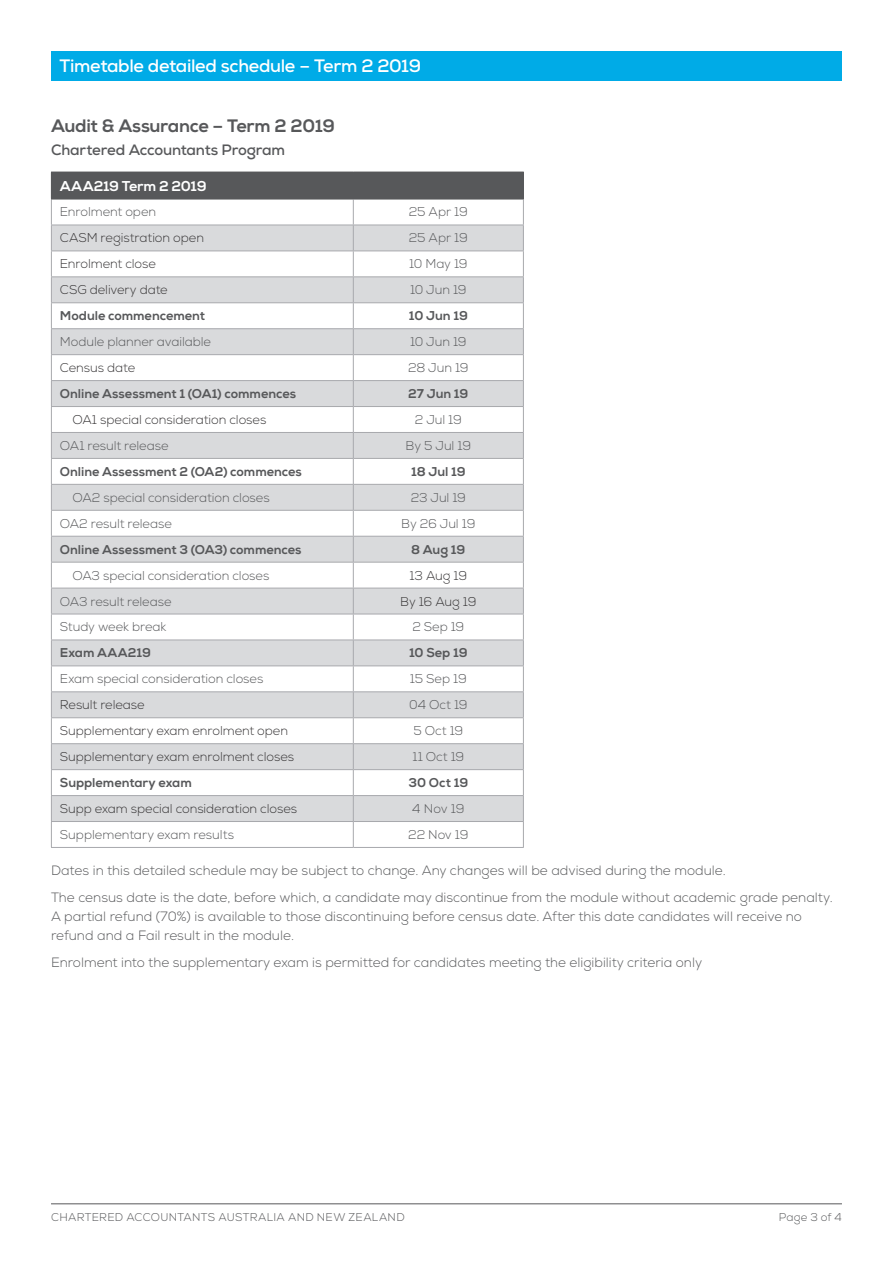
<style>
.page{position:relative;width:893px;height:1263px;background:#fff}
.page>*{position:absolute;margin:0;border:0;box-sizing:border-box;transform-origin:0 0}
.t1{font:700 18px "Nexa";letter-spacing:-.02em;color:#fff}
._01a_H1_Indent_1{font:800 18px "Nexa";letter-spacing:-.02em;color:#57585a}
._02b_H2_Indent_1{font:700 15px "Nexa";letter-spacing:-.01em;color:#57585a}
._00_T_Table_Header{font:800 14.25px "Nexa";letter-spacing:-.015em;color:#fff}
.Body{font:300 13.5px/18.8px "Nexa";color:#57585a}
._03_T_Body_L{font:300 12.75px "Nexa";letter-spacing:-.005em;color:#57585a}
._03_T_Body_L-2{font:300 12.75px "Nexa";letter-spacing:-.005em;color:#363435}
._03_T_Body_L-3{font:800 12.75px "Nexa";color:#57585a}
.t2{font:300 11.25px "Nexa";letter-spacing:.025em;color:#57585a}
</style>
<div class="page">
<div style="left:51px;top:51px;width:791px;height:30px;background:#00abe7"></div>
<hr style="left:51px;top:1203px;width:791px;height:1px;background:#57585a">
<div style="left:51px;top:172px;width:472px;height:27px;background:#57585a"></div>
<svg style="left:52px;top:226px;width:471px;height:595px;fill:#d9dadc"></svg>
<hr style="left:51px;top:225px;width:302px;height:1px;background:#a8a9ad">
<hr style="left:353px;top:225px;width:171px;height:1px;background:#a8a9ad">
<hr style="left:51px;top:251px;width:302px;height:1px;background:#a8a9ad">
<hr style="left:353px;top:251px;width:171px;height:1px;background:#a8a9ad">
<hr style="left:51px;top:276px;width:302px;height:1px;background:#a8a9ad">
<hr style="left:353px;top:276px;width:171px;height:1px;background:#a8a9ad">
<hr style="left:51px;top:302px;width:302px;height:1px;background:#a8a9ad">
<hr style="left:353px;top:302px;width:171px;height:1px;background:#a8a9ad">
<hr style="left:51px;top:328px;width:302px;height:1px;background:#a8a9ad">
<hr style="left:353px;top:328px;width:171px;height:1px;background:#a8a9ad">
<hr style="left:51px;top:354px;width:302px;height:1px;background:#a8a9ad">
<hr style="left:353px;top:354px;width:171px;height:1px;background:#a8a9ad">
<hr style="left:51px;top:380px;width:302px;height:1px;background:#a8a9ad">
<hr style="left:353px;top:380px;width:171px;height:1px;background:#a8a9ad">
<hr style="left:51px;top:406px;width:302px;height:1px;background:#a8a9ad">
<hr style="left:353px;top:406px;width:171px;height:1px;background:#a8a9ad">
<hr style="left:51px;top:432px;width:302px;height:1px;background:#a8a9ad">
<hr style="left:353px;top:432px;width:171px;height:1px;background:#a8a9ad">
<hr style="left:51px;top:458px;width:302px;height:1px;background:#a8a9ad">
<hr style="left:353px;top:458px;width:171px;height:1px;background:#a8a9ad">
<hr style="left:51px;top:484px;width:302px;height:1px;background:#a8a9ad">
<hr style="left:353px;top:484px;width:171px;height:1px;background:#a8a9ad">
<hr style="left:51px;top:510px;width:302px;height:1px;background:#a8a9ad">
<hr style="left:353px;top:510px;width:171px;height:1px;background:#a8a9ad">
<hr style="left:51px;top:536px;width:302px;height:1px;background:#a8a9ad">
<hr style="left:353px;top:536px;width:171px;height:1px;background:#a8a9ad">
<hr style="left:51px;top:562px;width:302px;height:1px;background:#a8a9ad">
<hr style="left:353px;top:562px;width:171px;height:1px;background:#a8a9ad">
<hr style="left:51px;top:588px;width:302px;height:1px;background:#a8a9ad">
<hr style="left:353px;top:588px;width:171px;height:1px;background:#a8a9ad">
<hr style="left:51px;top:614px;width:302px;height:1px;background:#a8a9ad">
<hr style="left:353px;top:614px;width:171px;height:1px;background:#a8a9ad">
<hr style="left:51px;top:640px;width:302px;height:1px;background:#a8a9ad">
<hr style="left:353px;top:640px;width:171px;height:1px;background:#a8a9ad">
<hr style="left:51px;top:665px;width:302px;height:1px;background:#a8a9ad">
<hr style="left:353px;top:665px;width:171px;height:1px;background:#a8a9ad">
<hr style="left:51px;top:691px;width:302px;height:1px;background:#a8a9ad">
<hr style="left:353px;top:691px;width:171px;height:1px;background:#a8a9ad">
<hr style="left:51px;top:717px;width:302px;height:1px;background:#a8a9ad">
<hr style="left:353px;top:717px;width:171px;height:1px;background:#a8a9ad">
<hr style="left:51px;top:743px;width:302px;height:1px;background:#a8a9ad">
<hr style="left:353px;top:743px;width:171px;height:1px;background:#a8a9ad">
<hr style="left:51px;top:769px;width:302px;height:1px;background:#a8a9ad">
<hr style="left:353px;top:769px;width:171px;height:1px;background:#a8a9ad">
<hr style="left:51px;top:795px;width:302px;height:1px;background:#a8a9ad">
<hr style="left:353px;top:795px;width:171px;height:1px;background:#a8a9ad">
<hr style="left:51px;top:821px;width:302px;height:1px;background:#a8a9ad">
<hr style="left:353px;top:821px;width:171px;height:1px;background:#a8a9ad">
<svg style="left:353px;top:200px;width:1px;height:647px"></svg>
<hr style="left:51px;top:847px;width:302px;height:1px;background:#a8a9ad">
<hr style="left:353px;top:847px;width:171px;height:1px;background:#a8a9ad">
<svg style="left:51px;top:200px;width:1px;height:647px"></svg>
<svg style="left:523px;top:172px;width:1px;height:675px"></svg>
<hr style="left:51px;top:199px;width:302px;height:1px;background:#57585a">
<hr style="left:353px;top:199px;width:171px;height:1px;background:#57585a">
<h1 class="t1" style="left:60px;top:54px;width:363px">Timetable detailed schedule – Term 2 2019</h1>
<p class="_01a_H1_Indent_1" style="left:51px;top:114px;width:285px">Audit &amp; Assurance – Term 2 2019</p>
<p class="_02b_H2_Indent_1" style="left:51px;top:140px;width:236px">Chartered Accountants Program</p>
<p class="_00_T_Table_Header" style="left:60px;top:177px;width:148px">AAA219 Term 2 2019</p>
<p class="_03_T_Body_L" style="left:60px;top:205px;width:98px">Enrolment open</p>
<p class="_03_T_Body_L" style="left:409px;top:205px;width:60px">25 Apr 19</p>
<p class="_03_T_Body_L-2" style="left:60px;top:231px;width:146px">CASM registration open</p>
<p class="_03_T_Body_L" style="left:409px;top:231px;width:60px">25 Apr 19</p>
<p class="_03_T_Body_L-2" style="left:60px;top:256px;width:98px">Enrolment close</p>
<p class="_03_T_Body_L" style="left:409px;top:256px;width:60px">10 May 19</p>
<p class="_03_T_Body_L-2" style="left:60px;top:282px;width:109px">CSG delivery date</p>
<p class="_03_T_Body_L" style="left:410px;top:282px;width:58px">10 Jun 19</p>
<p class="_03_T_Body_L-3" style="left:60px;top:308px;width:147px">Module commencement</p>
<p class="_03_T_Body_L-3" style="left:409px;top:308px;width:61px">10 Jun 19</p>
<p class="_03_T_Body_L" style="left:60px;top:334px;width:153px">Module planner available</p>
<p class="_03_T_Body_L" style="left:410px;top:334px;width:58px">10 Jun 19</p>
<p class="_03_T_Body_L-2" style="left:60px;top:360px;width:77px">Census date</p>
<p class="_03_T_Body_L" style="left:408px;top:360px;width:62px">28 Jun 19</p>
<p class="_03_T_Body_L-3" style="left:60px;top:386px;width:238px">Online Assessment 1 (OA1) commences</p>
<p class="_03_T_Body_L-3" style="left:408px;top:386px;width:62px">27 Jun 19</p>
<p class="_03_T_Body_L-2" style="left:72px;top:412px;width:195px">OA1 special consideration closes</p>
<p class="_03_T_Body_L" style="left:415px;top:412px;width:49px">2 Jul 19</p>
<p class="_03_T_Body_L" style="left:60px;top:438px;width:110px">OA1 result release</p>
<p class="_03_T_Body_L" style="left:406px;top:438px;width:67px">By 5 Jul 19</p>
<p class="_03_T_Body_L-3" style="left:60px;top:464px;width:243px">Online Assessment 2 (OA2) commences</p>
<p class="_03_T_Body_L-3" style="left:411px;top:464px;width:56px">18 Jul 19</p>
<p class="_03_T_Body_L" style="left:72px;top:490px;width:199px">OA2 special consideration closes</p>
<p class="_03_T_Body_L" style="left:411px;top:490px;width:57px">23 Jul 19</p>
<p class="_03_T_Body_L" style="left:60px;top:516px;width:114px">OA2 result release</p>
<p class="_03_T_Body_L" style="left:401px;top:516px;width:76px">By 26 Jul 19</p>
<p class="_03_T_Body_L-3" style="left:60px;top:541px;width:243px">Online Assessment 3 (OA3) commences</p>
<p class="_03_T_Body_L-3" style="left:411px;top:541px;width:56px">8 Aug 19</p>
<p class="_03_T_Body_L" style="left:72px;top:568px;width:198px">OA3 special consideration closes</p>
<p class="_03_T_Body_L-2" style="left:410px;top:568px;width:59px">13 Aug 19</p>
<p class="_03_T_Body_L" style="left:60px;top:594px;width:113px">OA3 result release</p>
<p class="_03_T_Body_L-2" style="left:400px;top:594px;width:78px">By 16 Aug 19</p>
<p class="_03_T_Body_L" style="left:60px;top:619px;width:108px">Study week break</p>
<p class="_03_T_Body_L" style="left:412px;top:619px;width:54px">2 Sep 19</p>
<p class="_03_T_Body_L-3" style="left:60px;top:645px;width:93px">Exam AAA219</p>
<p class="_03_T_Body_L-3" style="left:409px;top:645px;width:60px">10 Sep 19</p>
<p class="_03_T_Body_L" style="left:60px;top:671px;width:205px">Exam special consideration closes</p>
<p class="_03_T_Body_L" style="left:410px;top:671px;width:58px">15 Sep 19</p>
<p class="_03_T_Body_L-2" style="left:60px;top:697px;width:86px">Result release</p>
<p class="_03_T_Body_L" style="left:409px;top:697px;width:60px">04 Oct 19</p>
<p class="_03_T_Body_L-2" style="left:60px;top:723px;width:230px">Supplementary exam enrolment open</p>
<p class="_03_T_Body_L" style="left:413px;top:723px;width:51px">5 Oct 19</p>
<p class="_03_T_Body_L-2" style="left:60px;top:749px;width:236px">Supplementary exam enrolment closes</p>
<p class="_03_T_Body_L" style="left:412px;top:749px;width:53px">11 Oct 19</p>
<p class="_03_T_Body_L-3" style="left:60px;top:775px;width:133px">Supplementary exam</p>
<p class="_03_T_Body_L-3" style="left:408px;top:775px;width:61px">30 Oct 19</p>
<p class="_03_T_Body_L-2" style="left:60px;top:801px;width:239px">Supp exam special consideration closes</p>
<p class="_03_T_Body_L" style="left:412px;top:801px;width:54px">4 Nov 19</p>
<p class="_03_T_Body_L" style="left:60px;top:827px;width:176px">Supplementary exam results</p>
<p class="_03_T_Body_L" style="left:408px;top:827px;width:62px">22 Nov 19</p>
<p class="Body" style="left:51px;top:861px;width:676px">Dates in this detailed schedule may be subject to change. Any changes will be advised during the module.</p>
<p class="Body" style="left:51px;top:889px;width:783px">The census date is the date, before which, a candidate may discontinue from the module without academic grade penalty.<br>A partial refund (70%) is available to those discontinuing before census date. After this date candidates will receive no refund and a Fail result in the module.</p>
<p class="Body" style="left:51px;top:953px;width:653px">Enrolment into the supplementary exam is permitted for candidates meeting the eligibility criteria only</p>
<p class="t2" style="left:51px;top:1211px;width:355px">CHARTERED ACCOUNTANTS AUSTRALIA AND NEW ZEALAND</p>
<p class="t2" style="left:779px;top:1211px;width:64px">Page 3 of 4</p>
</div>
